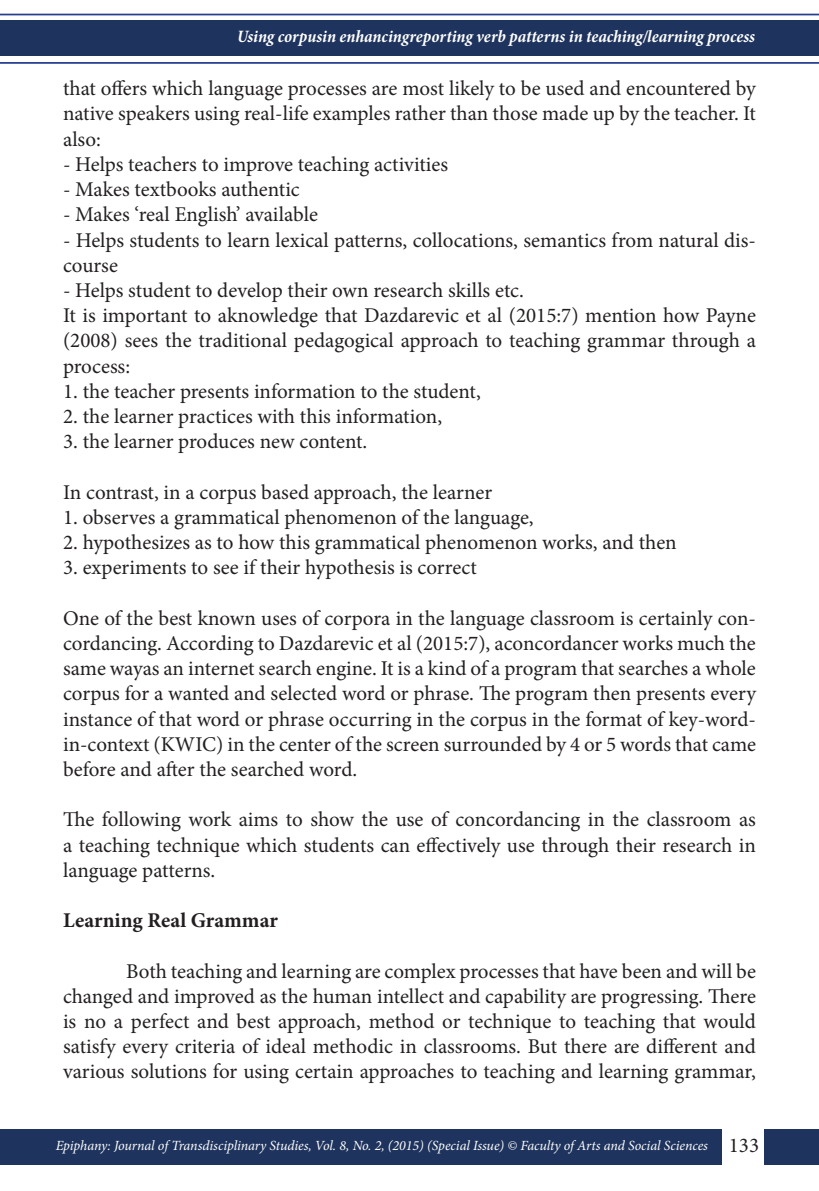
<style>
.page{position:relative;width:819px;height:1191px;background:#fff}
.page>*{position:absolute;margin:0;border:0;box-sizing:border-box;transform-origin:0 0}
.t1{font:21px/25.2px "Minion Pro";color:#231f20;text-align:justify}
.t2{font:700 21px "Minion Pro";color:#231f20}
.t3{font:italic 700 condensed 17.5px "Minion Pro";letter-spacing:-.005em;color:#fff}
.t4{font:italic 14px "Minion Pro";letter-spacing:-.01em;color:#fff}
</style>
<div class="page">
<div style="left:0;top:21px;width:819px;height:35px;background:#1e335d"></div>
<div style="left:0;top:1128px;width:721px;height:36px;background:#1e335d"></div>
<div style="left:764px;top:1129px;width:55px;height:35px;background:#1e335d"></div>
<hr style="left:0;top:14px;width:819px;height:1px;background:#253f8e">
<hr style="left:0;top:62px;width:819px;height:2px;background:#253f8e">
<p class="t3" style="left:237px;top:24px;width:519px">Using corpusin enhancingreporting verb patterns in teaching/learning process</p>
<p class="t1" style="left:63px;top:76px;width:694px">that offers which language processes are most likely to be used and encountered by native speakers using real-life examples rather than those made up by the teacher. It also:</p>
<p class="t1" style="left:63px;top:152px;width:386px">- Helps teachers to improve teaching activities</p>
<p class="t1" style="left:63px;top:177px;width:238px">- Makes textbooks authentic</p>
<p class="t1" style="left:63px;top:202px;width:256px">- Makes ‘real English’ available</p>
<p class="t1" style="left:63px;top:227px;width:694px">- Helps students to learn lexical patterns, collocations, semantics from natural dis&shy;course</p>
<p class="t1" style="left:63px;top:278px;width:462px">- Helps student to develop their own research skills etc.</p>
<p class="t1" style="left:63px;top:303px;width:694px">It is important to aknowledge that Dazdarevic et al (2015:7) mention how Payne (2008) sees the traditional pedagogical approach to teaching grammar through a process:</p>
<p class="t1" style="left:63px;top:378px;width:419px">1. the teacher presents information to the student,</p>
<p class="t1" style="left:63px;top:404px;width:380px">2. the learner practices with this information,</p>
<p class="t1" style="left:63px;top:429px;width:306px">3. the learner produces new content.</p>
<p class="t1" style="left:63px;top:479px;width:430px">In contrast, in a corpus based approach, the learner</p>
<p class="t1" style="left:63px;top:504px;width:472px">1. observes a grammatical phenomenon of the language,</p>
<p class="t1" style="left:63px;top:530px;width:615px">2. hypothesizes as to how this grammatical phenomenon works, and then</p>
<p class="t1" style="left:63px;top:555px;width:415px">3. experiments to see if their hypothesis is correct</p>
<p class="t1" style="left:63px;top:605px;width:694px">One of the best known uses of corpora in the language classroom is certainly con&shy;cordancing. According to Dazdarevic et al (2015:7), aconcordancer works much the same wayas an internet search engine. It is a kind of a program that searches a whole corpus for a wanted and selected word or phrase. The program then presents every instance of that word or phrase occurring in the corpus in the format of key-word&shy;in-context (KWIC) in the center of the screen surrounded by 4 or 5 words that came before and after the searched word.</p>
<p class="t1" style="left:63px;top:807px;width:694px">The following work aims to show the use of concordancing in the classroom as a teaching technique which students can effectively use through their research in language patterns.</p>
<p class="t2" style="left:63px;top:905px;width:216px">Learning Real Grammar</p>
<p class="t1" style="left:63px;top:958px;width:694px;text-indent:63px">Both teaching and learning are complex processes that have been and will be changed and improved as the human intellect and capability are progressing. There is no a perfect and best approach, method or technique to teaching that would satisfy every criteria of ideal methodic in classrooms. But there are different and various solutions for using certain approaches to teaching and learning grammar,</p>
<p class="t4" style="left:56px;top:1136px;width:653px">Epiphany: Journal of Transdisciplinary Studies, Vol. 8, No. 2, (2015) (Special Issue) © Faculty of Arts and Social Sciences</p>
<p class="t1" style="left:728px;top:1132px;width:32px">133</p>
</div>
